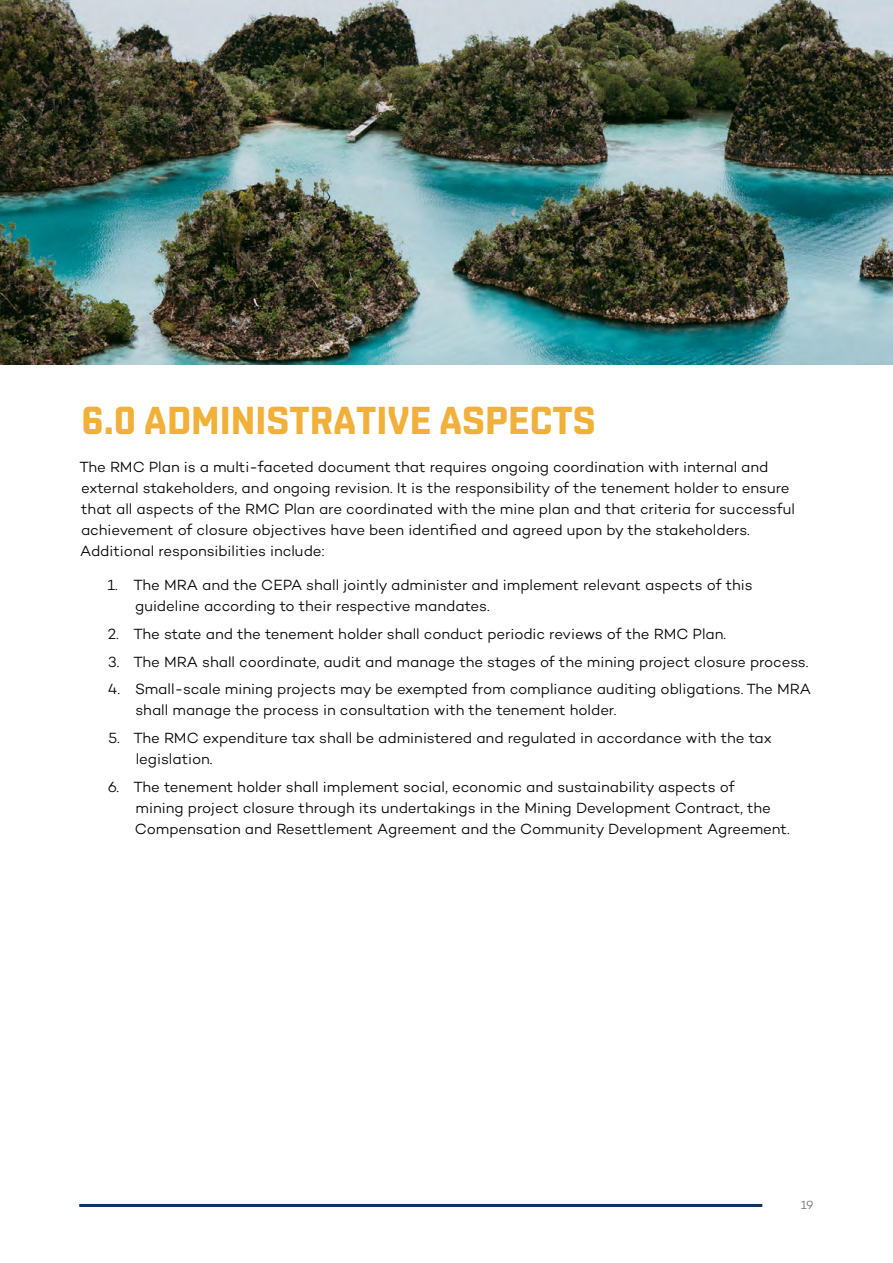
<style>
.page{position:relative;width:893px;height:1263px;background:#fff}
.page>*{position:absolute;margin:0;border:0;box-sizing:border-box;transform-origin:0 0}
.t1{font:700 39px "Shentox";color:#f1b039}
.t2{font:300 15px/21px "Campton";letter-spacing:-.005em;color:#000}
.t3{font:300 12px "Campton";color:#696c6d}
</style>
<div class="page">
<hr style="left:79px;top:1204px;width:683px;height:3px;background:#093266">
<img style="left:0;top:0;width:893px;height:364px">
<h1 class="t1" style="left:82px;top:398px;width:516px">6.0 ADMINISTRATIVE ASPECTS</h1>
<p class="t2" style="left:79px;top:456px;width:717px">The RMC Plan is a multi-faceted document that requires ongoing coordination with internal and external stakeholders, and ongoing revision. It is the responsibility of the tenement holder to ensure that all aspects of the RMC Plan are coordinated with the mine plan and that criteria for successful achievement of closure objectives have been identified and agreed upon by the stakeholders.<br>Additional responsibilities include:</p>
<p class="t2" style="left:135px;top:574px;width:619px;text-indent:-28px">1. The MRA and the CEPA shall jointly administer and implement relevant aspects of this guideline according to their respective mandates.</p>
<p class="t2" style="left:108px;top:623px;width:620px">2. The state and the tenement holder shall conduct periodic reviews of the RMC Plan.</p>
<p class="t2" style="left:108px;top:651px;width:702px">3. The MRA shall coordinate, audit and manage the stages of the mining project closure process.</p>
<p class="t2" style="left:135px;top:678px;width:677px;text-indent:-28px">4. Small-scale mining projects may be exempted from compliance auditing obligations. The MRA shall manage the process in consultation with the tenement holder.</p>
<p class="t2" style="left:136px;top:727px;width:638px;text-indent:-27px">5. The RMC expenditure tax shall be administered and regulated in accordance with the tax legislation.</p>
<p class="t2" style="left:135px;top:776px;width:656px;text-indent:-27px">6. The tenement holder shall implement social, economic and sustainability aspects of<br>mining project closure through its undertakings in the Mining Development Contract, the<br>Compensation and Resettlement Agreement and the Community Development Agreement.</p>
<p class="t3" style="left:801px;top:1197px;width:14px">19</p>
</div>
